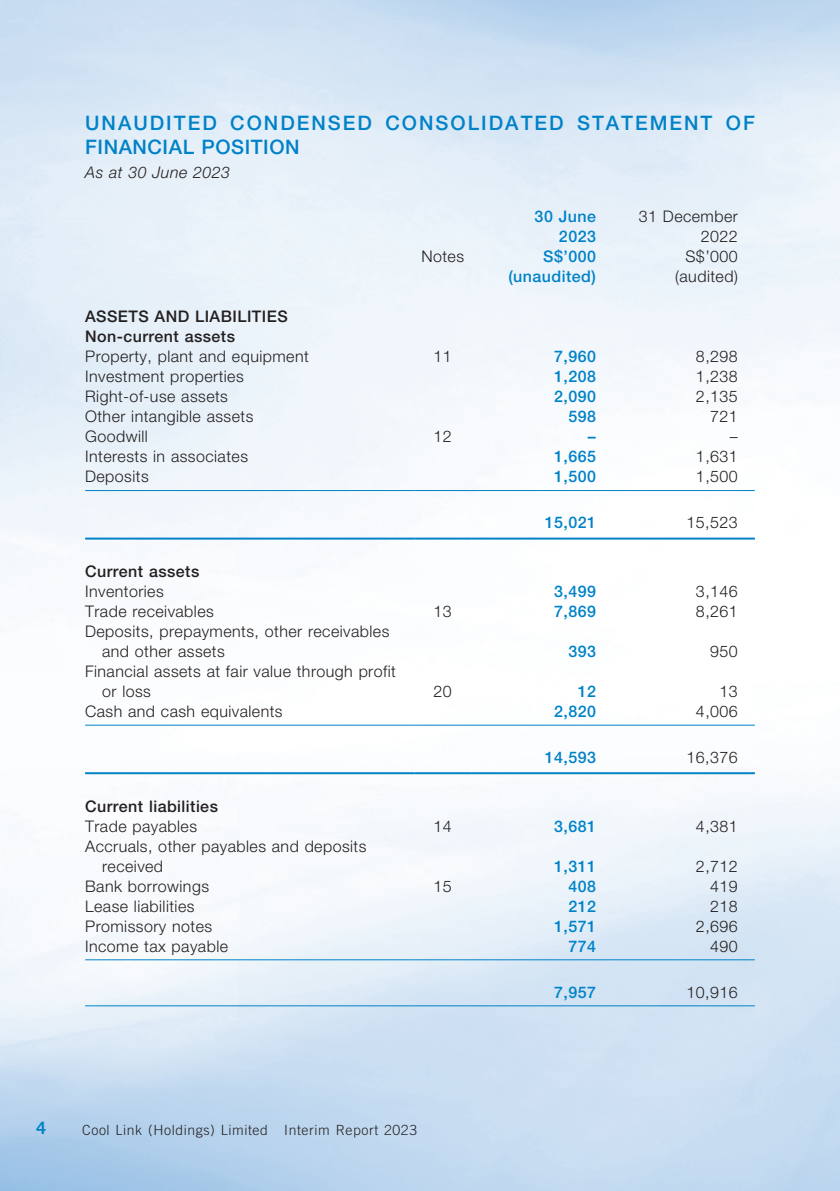
<style>
.page{position:relative;width:840px;height:1191px;background:#fff}
.page>*{position:absolute;margin:0;border:0;box-sizing:border-box;transform-origin:0 0}
.t1{font:500 20px/24px "Helvetica Neue LT Std";letter-spacing:.1em;color:#0082c8}
.t2{font:700 17px "Trade Gothic LT Std";color:#0082c8}
.t3{font:300 16px/20px "Helvetica Neue LT Std";letter-spacing:.03em;color:#231f20}
.t4{font:500 16px "Helvetica Neue LT Std";letter-spacing:.03em;color:#0082c8}
.t5{font:500 16px/20px "Helvetica Neue LT Std";letter-spacing:.03em;color:#231f20}
.t6{font:italic 300 16px "Helvetica Neue LT Std";letter-spacing:.03em;color:#231f20}
.t7{font:300 14px "Trade Gothic LT Std";letter-spacing:.04em;color:#231f20}
</style>
<div class="page">
<img style="left:0;top:0;width:839px;height:1191px">
<hr style="left:85px;top:490px;width:329px;height:1px;background:#0082c8">
<hr style="left:414px;top:490px;width:57px;height:1px;background:#0082c8">
<hr style="left:471px;top:490px;width:141px;height:1px;background:#0082c8">
<hr style="left:612px;top:490px;width:142px;height:1px;background:#0082c8">
<hr style="left:85px;top:537px;width:329px;height:2px;background:#0082c8">
<hr style="left:414px;top:537px;width:57px;height:2px;background:#0082c8">
<hr style="left:471px;top:537px;width:141px;height:2px;background:#0082c8">
<hr style="left:612px;top:537px;width:142px;height:2px;background:#0082c8">
<hr style="left:85px;top:724px;width:329px;height:1px;background:#0082c8">
<hr style="left:414px;top:724px;width:57px;height:1px;background:#0082c8">
<hr style="left:471px;top:724px;width:141px;height:1px;background:#0082c8">
<hr style="left:612px;top:724px;width:142px;height:1px;background:#0082c8">
<hr style="left:85px;top:772px;width:329px;height:2px;background:#0082c8">
<hr style="left:414px;top:772px;width:57px;height:2px;background:#0082c8">
<hr style="left:471px;top:772px;width:141px;height:2px;background:#0082c8">
<hr style="left:612px;top:772px;width:142px;height:2px;background:#0082c8">
<hr style="left:85px;top:959px;width:329px;height:1px;background:#0082c8">
<hr style="left:414px;top:959px;width:57px;height:1px;background:#0082c8">
<hr style="left:471px;top:959px;width:141px;height:1px;background:#0082c8">
<hr style="left:612px;top:959px;width:142px;height:1px;background:#0082c8">
<hr style="left:85px;top:1005px;width:329px;height:1px;background:#0082c8">
<hr style="left:414px;top:1005px;width:57px;height:1px;background:#0082c8">
<hr style="left:471px;top:1005px;width:141px;height:1px;background:#0082c8">
<hr style="left:612px;top:1005px;width:142px;height:1px;background:#0082c8">
<p class="t1" style="left:85px;top:111px;width:671px">UNAUDITED CONDENSED CONSOLIDATED STATEMENT OF<br>FINANCIAL POSITION</p>
<p class="t6" style="left:85px;top:163px;width:146px">As at 30 June 2023</p>
<p class="t4" style="left:534px;top:207px;width:63px">30 June</p>
<p class="t3" style="left:638px;top:206px;width:100px">31 December</p>
<p class="t4" style="left:558px;top:227px;width:38px">2023</p>
<p class="t3" style="left:700px;top:226px;width:38px">2022</p>
<p class="t3" style="left:421px;top:246px;width:44px">Notes</p>
<p class="t4" style="left:543px;top:247px;width:54px">S$’000</p>
<p class="t3" style="left:685px;top:246px;width:54px">S$’000</p>
<p class="t4" style="left:508px;top:267px;width:89px">(unaudited)</p>
<p class="t3" style="left:674px;top:266px;width:64px">(audited)</p>
<p class="t5" style="left:85px;top:306px;width:204px">ASSETS AND LIABILITIES<br>Non-current assets</p>
<p class="t3" style="left:85px;top:346px;width:225px">Property, plant and equipment</p>
<p class="t3" style="left:433px;top:346px;width:20px">11</p>
<p class="t4" style="left:553px;top:347px;width:43px">7,960</p>
<p class="t3" style="left:695px;top:346px;width:43px">8,298</p>
<p class="t3" style="left:85px;top:366px;width:160px">Investment properties</p>
<p class="t4" style="left:553px;top:367px;width:43px">1,208</p>
<p class="t3" style="left:695px;top:366px;width:43px">1,238</p>
<p class="t3" style="left:85px;top:386px;width:144px">Right-of-use assets</p>
<p class="t4" style="left:553px;top:387px;width:43px">2,090</p>
<p class="t3" style="left:695px;top:386px;width:43px">2,135</p>
<p class="t3" style="left:85px;top:406px;width:170px">Other intangible assets</p>
<p class="t4" style="left:568px;top:407px;width:29px">598</p>
<p class="t3" style="left:709px;top:406px;width:29px">721</p>
<p class="t3" style="left:85px;top:426px;width:64px">Goodwill</p>
<p class="t3" style="left:433px;top:426px;width:20px">12</p>
<p class="t4" style="left:587px;top:427px;width:9px">–</p>
<p class="t3" style="left:729px;top:426px;width:9px">–</p>
<p class="t3" style="left:85px;top:446px;width:164px">Interests in associates</p>
<p class="t4" style="left:553px;top:447px;width:43px">1,665</p>
<p class="t3" style="left:695px;top:446px;width:43px">1,631</p>
<p class="t3" style="left:85px;top:466px;width:65px">Deposits</p>
<p class="t4" style="left:553px;top:467px;width:43px">1,500</p>
<p class="t3" style="left:695px;top:466px;width:43px">1,500</p>
<p class="t4" style="left:544px;top:513px;width:53px">15,021</p>
<p class="t3" style="left:686px;top:512px;width:53px">15,523</p>
<p class="t5" style="left:85px;top:561px;width:116px">Current assets</p>
<p class="t3" style="left:85px;top:581px;width:80px">Inventories</p>
<p class="t4" style="left:553px;top:581px;width:43px">3,499</p>
<p class="t3" style="left:695px;top:581px;width:43px">3,146</p>
<p class="t3" style="left:85px;top:601px;width:130px">Trade receivables</p>
<p class="t3" style="left:433px;top:601px;width:20px">13</p>
<p class="t4" style="left:553px;top:601px;width:43px">7,869</p>
<p class="t3" style="left:695px;top:601px;width:43px">8,261</p>
<p class="t3" style="left:102px;top:621px;width:288px;text-indent:-17px">Deposits, prepayments, other receivables and other assets</p>
<p class="t4" style="left:568px;top:641px;width:29px">393</p>
<p class="t3" style="left:709px;top:641px;width:29px">950</p>
<p class="t3" style="left:102px;top:661px;width:295px;text-indent:-17px">Financial assets at fair value through profit or loss</p>
<p class="t3" style="left:433px;top:681px;width:20px">20</p>
<p class="t4" style="left:577px;top:681px;width:20px">12</p>
<p class="t3" style="left:719px;top:681px;width:20px">13</p>
<p class="t3" style="left:85px;top:701px;width:199px">Cash and cash equivalents</p>
<p class="t4" style="left:553px;top:701px;width:43px">2,820</p>
<p class="t3" style="left:695px;top:701px;width:43px">4,006</p>
<p class="t4" style="left:544px;top:747px;width:53px">14,593</p>
<p class="t3" style="left:686px;top:747px;width:53px">16,376</p>
<p class="t5" style="left:85px;top:795px;width:134px">Current liabilities</p>
<p class="t3" style="left:85px;top:815px;width:113px">Trade payables</p>
<p class="t3" style="left:433px;top:815px;width:20px">14</p>
<p class="t4" style="left:553px;top:816px;width:43px">3,681</p>
<p class="t3" style="left:695px;top:815px;width:43px">4,381</p>
<p class="t3" style="left:102px;top:835px;width:266px;text-indent:-17px">Accruals, other payables and deposits received</p>
<p class="t4" style="left:553px;top:856px;width:43px">1,311</p>
<p class="t3" style="left:695px;top:855px;width:43px">2,712</p>
<p class="t3" style="left:85px;top:875px;width:125px">Bank borrowings</p>
<p class="t3" style="left:433px;top:875px;width:20px">15</p>
<p class="t4" style="left:568px;top:876px;width:29px">408</p>
<p class="t3" style="left:709px;top:875px;width:29px">419</p>
<p class="t3" style="left:85px;top:895px;width:111px">Lease liabilities</p>
<p class="t4" style="left:568px;top:896px;width:29px">212</p>
<p class="t3" style="left:709px;top:895px;width:29px">218</p>
<p class="t3" style="left:85px;top:915px;width:128px">Promissory notes</p>
<p class="t4" style="left:553px;top:916px;width:43px">1,571</p>
<p class="t3" style="left:695px;top:915px;width:43px">2,696</p>
<p class="t3" style="left:85px;top:935px;width:144px">Income tax payable</p>
<p class="t4" style="left:568px;top:936px;width:29px">774</p>
<p class="t3" style="left:709px;top:935px;width:29px">490</p>
<p class="t4" style="left:553px;top:982px;width:43px">7,957</p>
<p class="t3" style="left:686px;top:981px;width:53px">10,916</p>
<p class="t2" style="left:36px;top:1117px;width:11px">4</p>
<p class="t7" style="left:82px;top:1121px;width:336px">Cool Link (Holdings) Limited Interim Report 2023</p>
</div>
